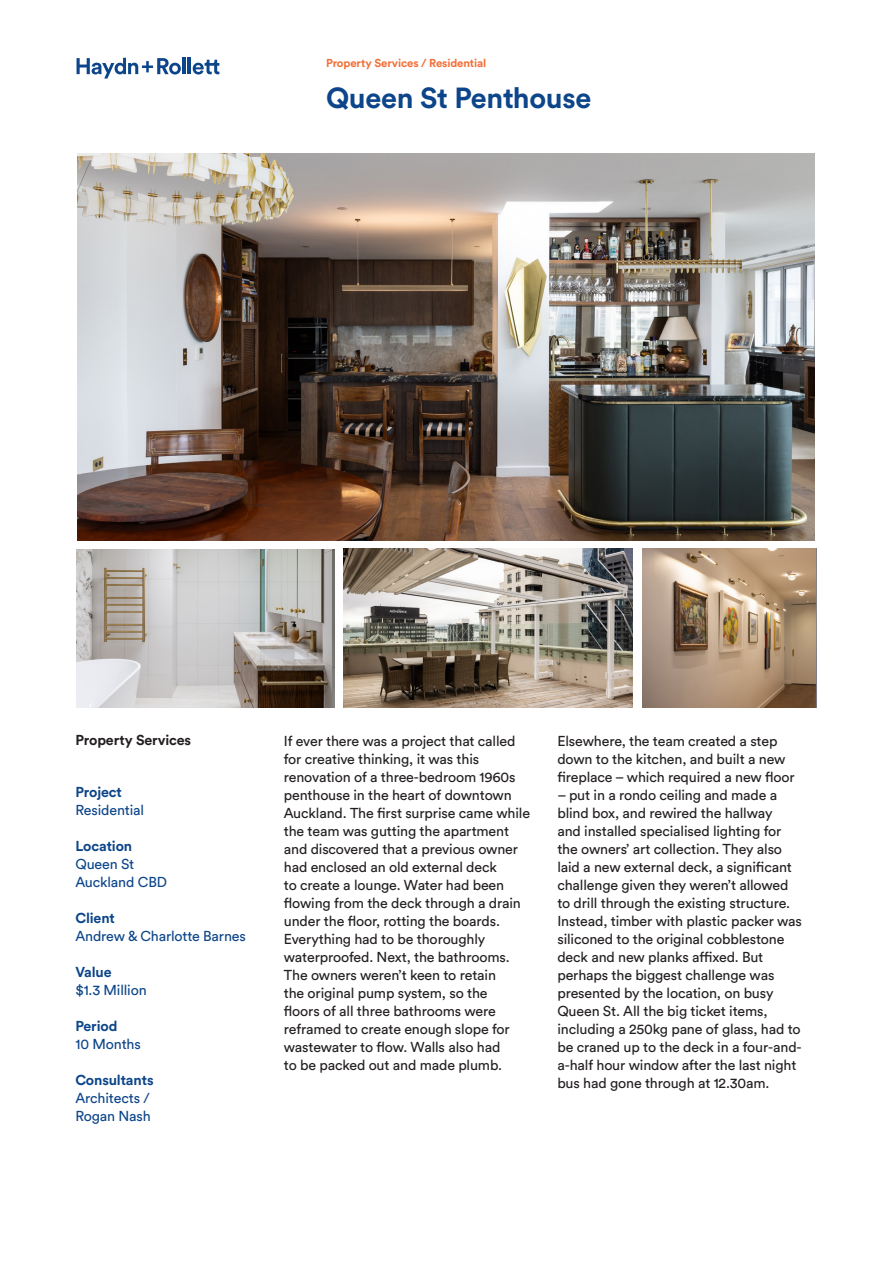
<style>
.page{position:relative;width:893px;height:1263px;background:#fff}
.page>*{position:absolute;margin:0;border:0;box-sizing:border-box;transform-origin:0 0}
.Large_Text_24_27{font:700 28.8px "Circular Pro";letter-spacing:-.01em;color:#0c4589}
.Text_9_5_12___Black_Book{font:14.25px/18px "Circular Pro";letter-spacing:-.01em;color:#231f20}
.Text_9_5_12{font:14.25px/18px "Circular Pro";letter-spacing:-.01em;color:#0c4589}
.Text_9_5_12___Black{font:700 14.25px "Circular Pro";letter-spacing:-.01em;color:#231f20}
.Small_heading_9_5_12_orange{font:700 11.4px "Circular Pro";letter-spacing:-.01em;color:#f26e35}
.s1{font-weight:700}
</style>
<div class="page">
<img style="left:77px;top:153px;width:738px;height:388px">
<img style="left:77px;top:549px;width:257px;height:159px">
<img style="left:642px;top:549px;width:174px;height:158px">
<svg style="left:77px;top:58px;width:104px;height:21px"></svg>
<hr style="left:183px;top:58px;width:3px;height:16px;background:#0c4589">
<hr style="left:188px;top:58px;width:3px;height:16px;background:#0c4589">
<svg style="left:193px;top:60px;width:26px;height:15px"></svg>
<img style="left:344px;top:549px;width:289px;height:158px">
<p class="Small_heading_9_5_12_orange" style="left:326px;top:55px;width:162px">Property Services / Residential</p>
<p class="Large_Text_24_27" style="left:326px;top:78px;width:267px">Queen St Penthouse</p>
<p class="Text_9_5_12___Black" style="left:75px;top:730px;width:117px">Property Services</p>
<p class="Text_9_5_12" style="left:75px;top:782px;width:70px"><span class="s1">Project<br></span>Residential</p>
<p class="Text_9_5_12" style="left:75px;top:836px;width:93px"><span class="s1">Location<br></span>Queen St<br>Auckland CBD</p>
<p class="Text_9_5_12" style="left:75px;top:908px;width:172px"><span class="s1">Client<br></span>Andrew &amp; Charlotte Barnes</p>
<p class="Text_9_5_12" style="left:75px;top:962px;width:73px"><span class="s1">Value<br></span>$1.3 Million</p>
<p class="Text_9_5_12" style="left:75px;top:1016px;width:67px"><span class="s1">Period<br></span>10 Months</p>
<p class="Text_9_5_12" style="left:75px;top:1070px;width:80px"><span class="s1">Consultants<br></span>Architects /<br>Rogan Nash</p>
<p class="Text_9_5_12___Black_Book" style="left:284px;top:731px;width:248px">If ever there was a project that called for creative thinking, it was this renovation of a three-bedroom 1960s penthouse in the heart of downtown Auckland. The first surprise came while the team was gutting the apartment and discovered that a previous owner had enclosed an old external deck<br>to create a lounge. Water had been flowing from the deck through a drain under the floor, rotting the boards.<br>Everything had to be thoroughly waterproofed. Next, the bathrooms.<br>The owners weren’t keen to retain<br>the original pump system, so the<br>floors of all three bathrooms were reframed to create enough slope for wastewater to flow. Walls also had<br>to be packed out and made plumb.</p>
<p class="Text_9_5_12___Black_Book" style="left:557px;top:731px;width:239px">Elsewhere, the team created a step down to the kitchen, and built a new fireplace – which required a new floor</p>
<p class="Text_9_5_12___Black_Book" style="left:557px;top:785px;width:246px">– put in a rondo ceiling and made a blind box, and rewired the hallway<br>and installed specialised lighting for the owners’ art collection. They also laid a new external deck, a significant challenge given they weren’t allowed to drill through the existing structure.<br>Instead, timber with plastic packer was siliconed to the original cobblestone deck and new planks affixed. But perhaps the biggest challenge was presented by the location, on busy Queen St. All the big ticket items, including a 250kg pane of glass, had to be craned up to the deck in a four-and&shy;a-half hour window after the last night bus had gone through at 12.30am.</p>
</div>
